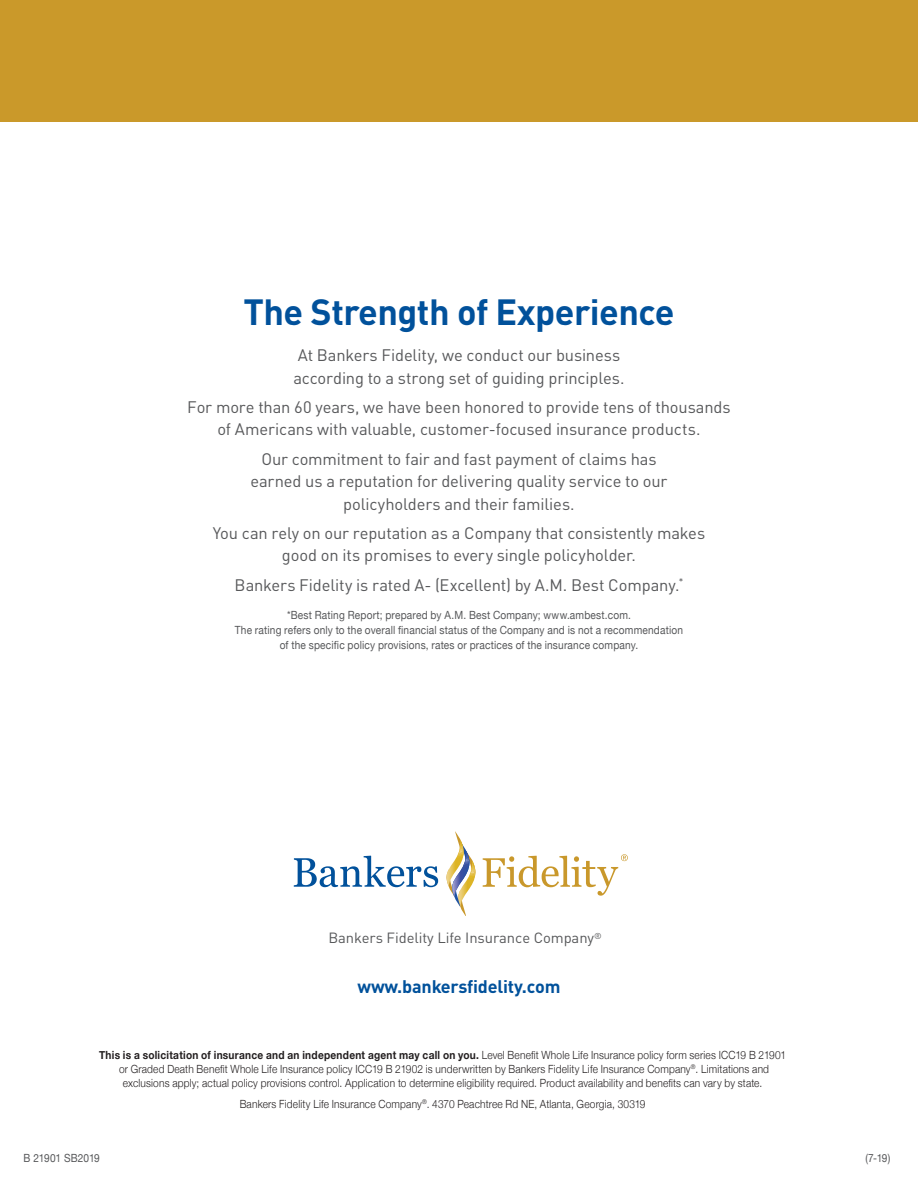
<style>
.page{position:relative;width:918px;height:1188px;background:#fff}
.page>*{position:absolute;margin:0;border:0;box-sizing:border-box;transform-origin:0 0}
.t1{font:700 36px "DINOT";letter-spacing:-.015em;color:#01519b}
.t2{font:700 18px "DINOT";letter-spacing:-.01em;color:#01519b}
.t3{font:16.5px/22.5px "DINOT";letter-spacing:-.01em;color:#57585a;text-align:center}
.t4{font:14.7px "DINOT";letter-spacing:-.005em;color:#57585a}
.t5{font:300 11.25px/14px "Helvetica Neue";letter-spacing:.015em;color:#231f20;text-align:center;scale:.9 1}
.t6{font:11.25px/15px "Helvetica Neue";letter-spacing:.02em;color:#57585a;text-align:center;scale:.9 1}
.t7{font:11.25px "Helvetica Neue";letter-spacing:-.01em;color:#57585a;scale:.9 1}
.s1{font-weight:700}
</style>
<div class="page">
<div style="left:0;top:0;width:918px;height:121px;background:#ca992a"></div>
<svg style="left:294px;top:856px;width:144px;height:31px"></svg>
<svg style="left:446px;top:831px;width:30px;height:85px"></svg>
<svg style="left:483px;top:854px;width:145px;height:42px"></svg>
<h1 class="t1" style="left:244px;top:289px;width:432px">The Strength of Experience</h1>
<p class="t3" style="left:293px;top:344px;width:333px;text-align:left">At Bankers Fidelity, we conduct our business according to a strong set of guiding principles.</p>
<p class="t3" style="left:187px;top:395px;width:545px">For more than 60 years, we have been honored to provide tens of thousands of Americans with valuable, customer-focused insurance products.</p>
<p class="t3" style="left:250px;top:447px;width:419px">Our commitment to fair and fast payment of claims has earned us a reputation for delivering quality service to our policyholders and their families.</p>
<p class="t3" style="left:213px;top:521px;width:494px">You can rely on our reputation as a Company that consistently makes good on its promises to every single policyholder.</p>
<p class="t3" style="left:235px;top:573px;width:450px">Bankers Fidelity is rated A- (Excellent) by A.M. Best Company.<sup>*</sup></p>
<p class="t6" style="left:235px;top:608px;width:499px">*Best Rating Report; prepared by A.M. Best Company; www.ambest.com.<br>The rating refers only to the overall financial status of the Company and is not a recommendation of the specific policy provisions, rates or practices of the insurance company.</p>
<p class="t4" style="left:328px;top:929px;width:275px">Bankers Fidelity Life Insurance Company<sup>®</sup></p>
<p class="t2" style="left:358px;top:975px;width:204px">www.bankersfidelity.com</p>
<p class="t5" style="left:99px;top:1047px;width:765px"><span class="s1">This is a solicitation of insurance and an independent agent may call on you.</span> Level Benefit Whole Life Insurance policy form series ICC19 B 21901 or Graded Death Benefit Whole Life Insurance policy ICC19 B 21902 is underwritten by Bankers Fidelity Life Insurance Company<sup>®</sup>. Limitations and exclusions apply; actual policy provisions control. Application to determine eligibility required. Product availability and benefits can vary by state.</p>
<p class="t5" style="left:240px;top:1096px;width:452px">Bankers Fidelity Life Insurance Company<sup>®</sup>. 4370 Peachtree Rd NE, Atlanta, Georgia, 30319</p>
<p class="t7" style="left:24px;top:1149px;width:86px">B 21901 SB2019</p>
<p class="t6" style="left:865px;top:1151px;width:29px">(7-19)</p>
</div>
